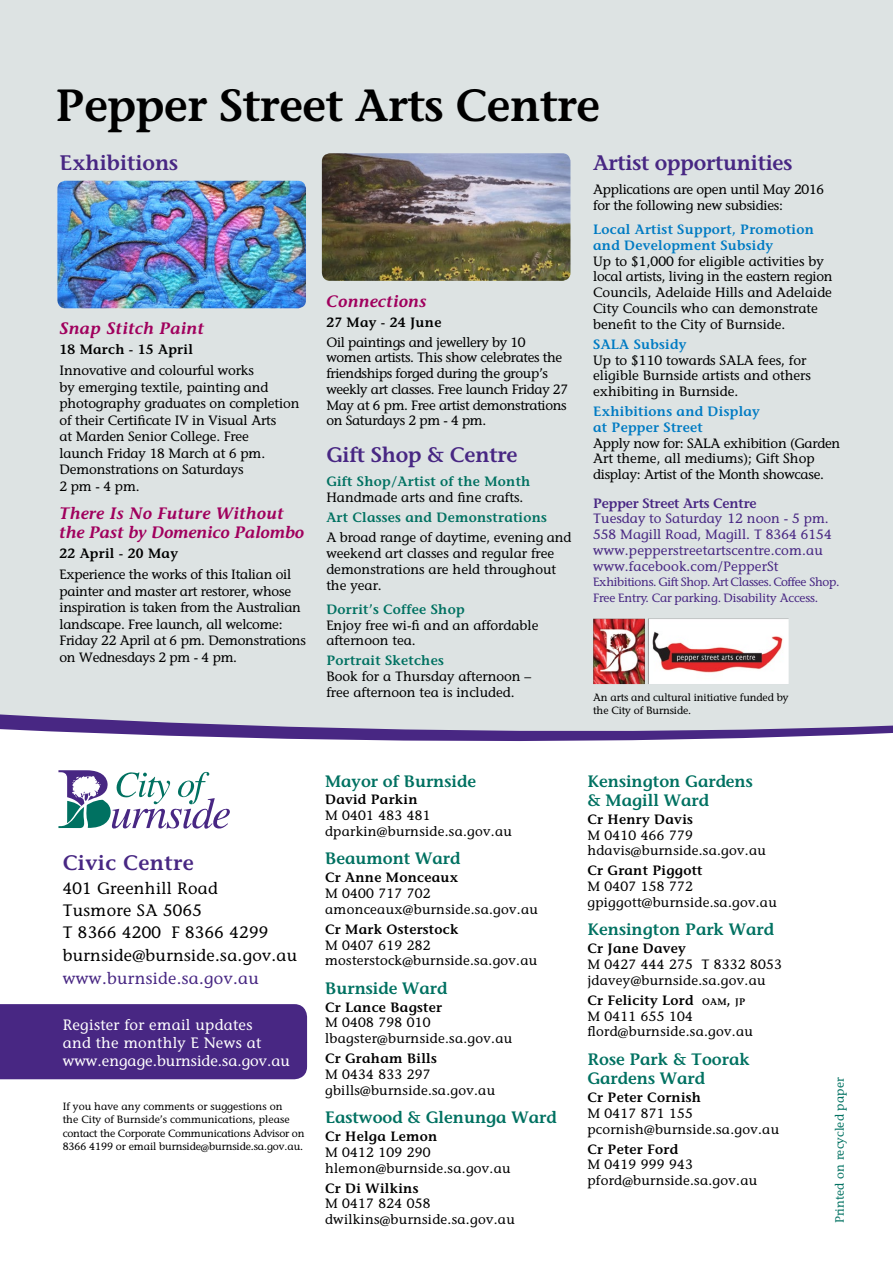
<style>
.page{position:relative;width:893px;height:1263px;background:#fff}
.page>*{position:absolute;margin:0;border:0;box-sizing:border-box;transform-origin:0 0}
.t1{font:600 45px "Stone Informal";letter-spacing:-.01em;color:#000}
.t2{font:600 21px "Stone Informal";letter-spacing:-.01em;color:#482783}
.t3{font:600 21px "Stone Informal";letter-spacing:.02em;color:#482783}
.t4{font:600 16.5px/19.5px "Stone Informal";color:#007161}
.t5{font:16.5px/22.2px "Stone Informal";letter-spacing:.02em;color:#000}
.t6{font:italic 600 16.5px/19.5px "Stone Informal";color:#a0005d}
.t7{font:italic 600 16.5px "Stone Informal";letter-spacing:.02em;color:#a0005d}
.t8{font:16.5px "Stone Informal";letter-spacing:.02em;color:#482783}
.t9{font:15px/18px "Stone Informal";letter-spacing:.02em;color:#fff}
.t10{font:13.5px/15.8px "Stone Informal";color:#000}
.t11{font:13.5px/15.8px "Stone Informal";letter-spacing:.02em;color:#000}
.t12{font:13.5px/16.5px "Stone Informal";letter-spacing:-.02em;color:#000}
.t13{font:600 13.5px "Stone Informal";letter-spacing:.02em;color:#000}
.t14{font:13.5px/15.8px "Stone Informal";letter-spacing:-.025em;color:#000}
.t15{font:13.5px/15.8px "Stone Informal";letter-spacing:.01em;color:#482783}
.t16{font:600 13.5px/15.8px "Stone Informal";letter-spacing:.02em;color:#007bc3}
.t17{font:600 13.5px "Stone Informal";letter-spacing:.02em;color:#007161}
.t18{font:600 13.5px "Stone Informal";letter-spacing:-.01em;color:#482783}
.t19{font:12px/15.8px "Stone Informal";letter-spacing:-.025em;color:#482783}
.t20{font:12px "Stone Informal";letter-spacing:.01em;color:#007161}
.t21{font:10.5px/13.5px "Stone Informal";letter-spacing:-.01em;color:#000}
.s1{font-weight:600}
.s2{font-weight:600;font-size:9.45px}
</style>
<div class="page">
<div style="left:0;top:1004px;width:307px;height:75px;background:#482783"></div>
<div style="left:0;top:0;width:893px;height:714px;background:#dde3e3"></div>
<svg style="left:58px;top:770px;width:172px;height:59px"></svg>
<img style="left:593px;top:619px;width:196px;height:65px">
<img style="left:57px;top:181px;width:249px;height:127px">
<img style="left:322px;top:153px;width:248px;height:128px">
<svg style="left:0;top:714px;width:893px;height:27px"></svg>
<h1 class="t1" style="left:55px;top:77px;width:546px">Pepper Street Arts Centre</h1>
<h2 class="t2" style="left:60px;top:150px;width:120px">Exhibitions</h2>
<h2 class="t2" style="left:593px;top:150px;width:201px">Artist opportunities</h2>
<p class="t12" style="left:593px;top:182px;width:233px;line-height:15.8px">Applications are open until May 2016 for the following new subsidies:</p>
<p class="t16" style="left:593px;top:221px;width:222px">Local Artist Support, Promotion and Development Subsidy</p>
<p class="t10" style="left:593px;top:253px;width:241px">Up to $1,000 for eligible activities by local artists, living in the eastern region Councils, Adelaide Hills and Adelaide City Councils who can demonstrate benefit to the City of Burnside.</p>
<p class="t16" style="left:593px;top:336px;width:95px">SALA Subsidy</p>
<p class="t10" style="left:593px;top:352px;width:219px">Up to $110 towards SALA fees, for eligible Burnside artists and others exhibiting in Burnside.</p>
<p class="t16" style="left:593px;top:403px;width:168px">Exhibitions and Display at Pepper Street</p>
<p class="t12" style="left:593px;top:435px;width:249px;line-height:15.8px">Apply now for: SALA exhibition (Garden<br>Art theme, all mediums); Gift Shop display: Artist of the Month showcase.</p>
<p class="t18" style="left:593px;top:495px;width:165px">Pepper Street Arts Centre</p>
<p class="t15" style="left:593px;top:511px;width:240px">Tuesday to Saturday 12 noon - 5 pm.<br>558 Magill Road, Magill. T 8364 6154 www.pepperstreetartscentre.com.au www.facebook.com/PepperSt</p>
<p class="t19" style="left:593px;top:574px;width:248px">Exhibitions. Gift Shop. Art Classes. Coffee Shop.<br>Free Entry. Car parking. Disability Access.</p>
<p class="t7" style="left:326px;top:291px;width:102px">Connections</p>
<p class="t13" style="left:326px;top:314px;width:117px">27 May - 24 June</p>
<p class="t14" style="left:326px;top:334px;width:243px">Oil paintings and jewellery by 10 women artists. This show celebrates the friendships forged during the group’s weekly art classes. Free launch Friday 27<br>May at 6 pm. Free artist demonstrations on Saturdays 2 pm - 4 pm.</p>
<h2 class="t2" style="left:326px;top:442px;width:193px">Gift Shop &amp; Centre</h2>
<p class="t17" style="left:326px;top:473px;width:205px">Gift Shop/Artist of the Month</p>
<p class="t10" style="left:326px;top:489px;width:199px">Handmade arts and fine crafts.</p>
<p class="t17" style="left:326px;top:509px;width:222px">Art Classes and Demonstrations</p>
<p class="t10" style="left:326px;top:529px;width:247px">A broad range of daytime, evening and weekend art classes and regular free demonstrations are held throughout the year.</p>
<p class="t17" style="left:326px;top:601px;width:140px">Dorrit’s Coffee Shop</p>
<p class="t10" style="left:326px;top:617px;width:214px">Enjoy free wi-fi and an affordable afternoon tea.</p>
<p class="t17" style="left:326px;top:652px;width:119px">Portrait Sketches</p>
<p class="t10" style="left:326px;top:668px;width:206px">Book for a Thursday afternoon – free afternoon tea is included.</p>
<p class="t7" style="left:60px;top:319px;width:146px">Snap Stitch Paint</p>
<p class="t13" style="left:60px;top:341px;width:135px">18 March - 15 April</p>
<p class="t10" style="left:60px;top:362px;width:241px;line-height:16.5px">Innovative and colourful works<br>by emerging textile, painting and photography graduates on completion of their Certificate IV in Visual Arts<br>at Marden Senior College. Free<br>launch Friday 18 March at 6 pm.<br>Demonstrations on Saturdays<br>2 pm - 4 pm.</p>
<p class="t6" style="left:60px;top:503px;width:246px">There Is No Future Without the Past by Domenico Palombo</p>
<p class="t13" style="left:60px;top:545px;width:120px">22 April - 20 May</p>
<p class="t12" style="left:60px;top:566px;width:248px">Experience the works of this Italian oil painter and master art restorer, whose inspiration is taken from the Australian landscape. Free launch, all welcome:<br>Friday 22 April at 6 pm. Demonstrations on Wednesdays 2 pm - 4 pm.</p>
<p class="t21" style="left:593px;top:690px;width:197px">An arts and cultural initiative funded by the City of Burnside.</p>
<h2 class="t3" style="left:63px;top:850px;width:133px">Civic Centre</h2>
<p class="t5" style="left:63px;top:877px;width:236px">401 Greenhill Road<br>Tusmore SA 5065<br>T 8366 4200 F 8366 4299 burnside@burnside.sa.gov.au</p>
<p class="t8" style="left:63px;top:968px;width:198px">www.burnside.sa.gov.au</p>
<p class="t9" style="left:63px;top:1016px;width:229px">Register for email updates<br>and the monthly E News at www.engage.burnside.sa.gov.au</p>
<p class="t21" style="left:63px;top:1099px;width:243px">If you have any comments or suggestions on<br>the City of Burnside’s communications, please contact the Corporate Communications Advisor on 8366 4199 or email burnside@burnside.sa.gov.au.</p>
<p class="t4" style="left:325px;top:771px;width:152px">Mayor of Burnside</p>
<p class="t13" style="left:325px;top:791px;width:94px">David Parkin</p>
<p class="t11" style="left:325px;top:807px;width:188px">M 0401 483 481 dparkin@burnside.sa.gov.au</p>
<p class="t4" style="left:325px;top:849px;width:137px">Beaumont Ward</p>
<p class="t13" style="left:325px;top:869px;width:135px">Cr Anne Monceaux</p>
<p class="t11" style="left:325px;top:885px;width:214px">M 0400 717 702 amonceaux@burnside.sa.gov.au</p>
<p class="t13" style="left:325px;top:921px;width:135px">Cr Mark Osterstock</p>
<p class="t11" style="left:325px;top:937px;width:214px">M 0407 619 282 mosterstock@burnside.sa.gov.au</p>
<p class="t4" style="left:325px;top:978px;width:124px">Burnside Ward</p>
<p class="t13" style="left:325px;top:999px;width:119px">Cr Lance Bagster</p>
<p class="t11" style="left:325px;top:1015px;width:189px">M 0408 798 010 lbagster@burnside.sa.gov.au</p>
<p class="t13" style="left:325px;top:1050px;width:113px">Cr Graham Bills</p>
<p class="t11" style="left:325px;top:1066px;width:172px">M 0434 833 297 gbills@burnside.sa.gov.au</p>
<p class="t4" style="left:325px;top:1107px;width:233px">Eastwood &amp; Glenunga Ward</p>
<p class="t13" style="left:325px;top:1128px;width:114px">Cr Helga Lemon</p>
<p class="t11" style="left:325px;top:1144px;width:187px">M 0412 109 290 hlemon@burnside.sa.gov.au</p>
<p class="t13" style="left:325px;top:1179px;width:95px">Cr Di Wilkins</p>
<p class="t11" style="left:325px;top:1196px;width:191px">M 0417 824 058 dwilkins@burnside.sa.gov.au</p>
<p class="t4" style="left:587px;top:771px;width:167px">Kensington Gardens &amp; Magill Ward</p>
<p class="t13" style="left:587px;top:811px;width:107px">Cr Henry Davis</p>
<p class="t11" style="left:587px;top:827px;width:180px">M 0410 466 779 hdavis@burnside.sa.gov.au</p>
<p class="t13" style="left:587px;top:862px;width:117px">Cr Grant Piggott</p>
<p class="t11" style="left:587px;top:878px;width:191px">M 0407 158 772 gpiggott@burnside.sa.gov.au</p>
<p class="t4" style="left:587px;top:920px;width:188px">Kensington Park Ward</p>
<p class="t13" style="left:587px;top:940px;width:100px">Cr Jane Davey</p>
<p class="t11" style="left:587px;top:956px;width:196px">M 0427 444 275 T 8332 8053 jdavey@burnside.sa.gov.au</p>
<p class="t11" style="left:587px;top:992px;width:167px"><span class="s1">Cr Felicity Lord</span> <span class="s2">OAM</span><span class="s1">,</span> <span class="s2">JP<br></span>M 0411 655 104 flord@burnside.sa.gov.au</p>
<p class="t4" style="left:587px;top:1049px;width:164px">Rose Park &amp; Toorak<br>Gardens Ward</p>
<p class="t13" style="left:587px;top:1089px;width:115px">Cr Peter Cornish</p>
<p class="t11" style="left:587px;top:1105px;width:193px">M 0417 871 155 pcornish@burnside.sa.gov.au</p>
<p class="t13" style="left:587px;top:1141px;width:92px">Cr Peter Ford</p>
<p class="t11" style="left:587px;top:1157px;width:171px">M 0419 999 943 pford@burnside.sa.gov.au</p>
<p class="t20" style="left:832px;top:1223px;width:147px;rotate:-90deg">Printed on recycled paper</p>
</div>
